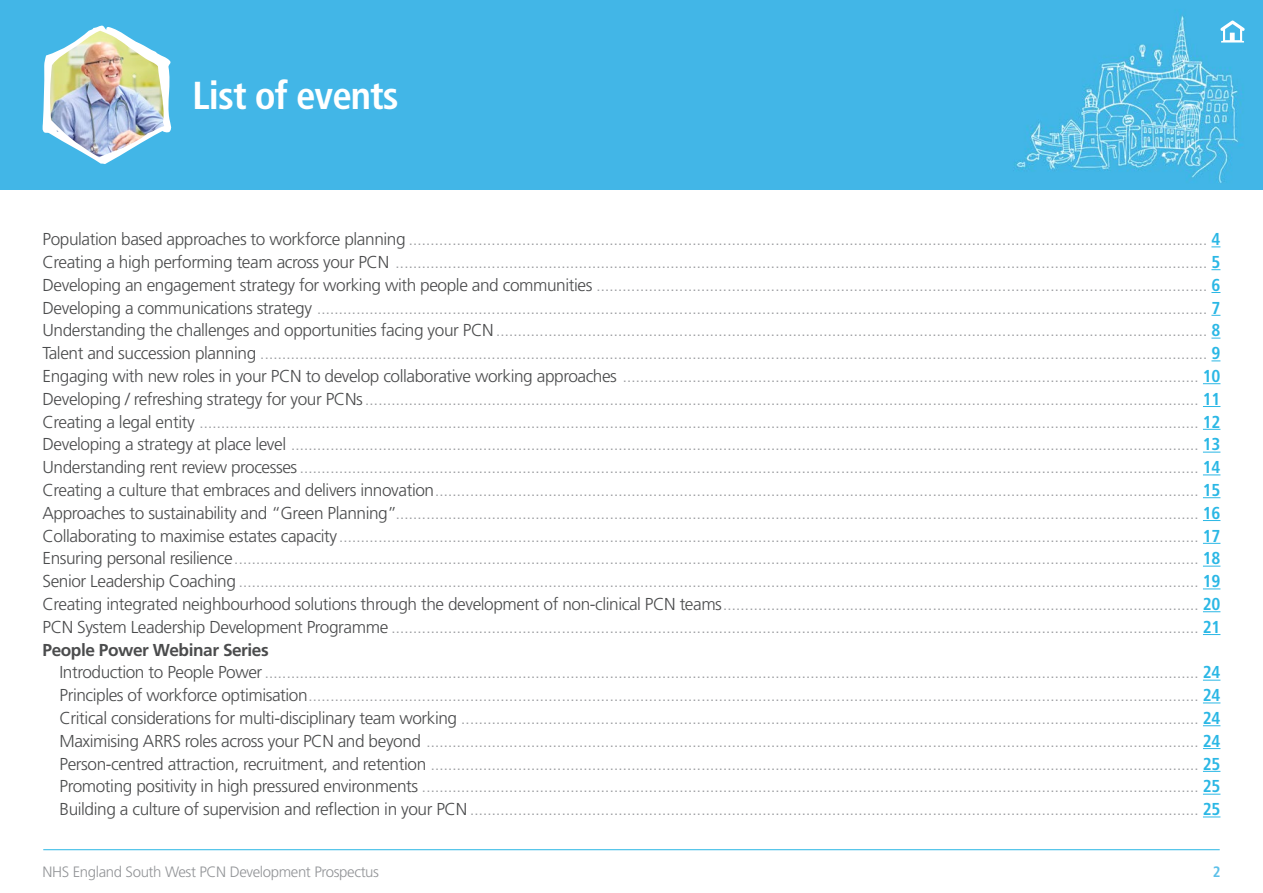
<style>
.page{position:relative;width:1263px;height:893px;background:#fff}
.page>*{position:absolute;margin:0;border:0;box-sizing:border-box;transform-origin:0 0}
.Subject_Headers{font:700 condensed 39px "Frutiger LT Std";letter-spacing:-.025em;color:#fff}
.t1{font:300 17.25px "Frutiger LT Std";letter-spacing:-.025em;color:#9d9fa2}
.t2{font:700 17.25px "Frutiger LT Std";letter-spacing:-.025em;color:#4b4c4d}
.t3{font:300 15px "Frutiger LT Std";letter-spacing:-.025em;color:#939598}
.t4{font:700 condensed 15px "Frutiger LT Std";color:#5cc0e9}
.s1{color:#4b4c4d}
.s2{font-weight:700;font-stretch:condensed;color:#2ab7e5}
</style>
<div class="page">
<hr style="left:43px;top:849px;width:1177px;height:1px;background:#2ab7e5">
<div style="left:0;top:0;width:1263px;height:190px;background:#42b6e7"></div>
<svg style="left:1220px;top:20px;width:25px;height:23px"></svg>
<img style="left:42px;top:26px;width:131px;height:138px">
<svg style="left:1203px;top:383px;width:17px;height:1px"></svg>
<svg style="left:1203px;top:406px;width:17px;height:1px"></svg>
<svg style="left:1203px;top:429px;width:17px;height:1px"></svg>
<svg style="left:1203px;top:452px;width:17px;height:1px"></svg>
<svg style="left:1203px;top:474px;width:17px;height:1px"></svg>
<svg style="left:1203px;top:497px;width:17px;height:1px"></svg>
<svg style="left:1203px;top:520px;width:17px;height:1px"></svg>
<svg style="left:1203px;top:543px;width:17px;height:1px"></svg>
<svg style="left:1203px;top:566px;width:17px;height:1px"></svg>
<svg style="left:1203px;top:588px;width:17px;height:1px"></svg>
<svg style="left:1203px;top:611px;width:17px;height:1px"></svg>
<svg style="left:1203px;top:634px;width:17px;height:1px"></svg>
<svg style="left:1203px;top:680px;width:17px;height:1px"></svg>
<svg style="left:1203px;top:702px;width:17px;height:1px"></svg>
<svg style="left:1203px;top:725px;width:17px;height:1px"></svg>
<svg style="left:1203px;top:748px;width:17px;height:1px"></svg>
<svg style="left:1203px;top:771px;width:17px;height:1px"></svg>
<svg style="left:1203px;top:794px;width:17px;height:1px"></svg>
<svg style="left:1203px;top:816px;width:17px;height:1px"></svg>
<p class="Subject_Headers" style="left:193px;top:73px;width:208px">List of events</p>
<p class="t1" style="left:43px;top:229px;width:1179px"><span class="s1">Population based approaches to workforce planning</span> ....................................................................................................................................................................................... <span class="s2">4</span></p>
<p class="t1" style="left:43px;top:252px;width:1179px"><span class="s1">Creating a high performing team across your PCN</span> .......................................................................................................................................................................................... <span class="s2">5</span></p>
<p class="t1" style="left:43px;top:275px;width:1179px"><span class="s1">Developing an engagement strategy for working with people and communities</span> ............................................................................................................................................ <span class="s2">6</span></p>
<p class="t1" style="left:43px;top:298px;width:1179px"><span class="s1">Developing a communications strategy</span> ............................................................................................................................................................................................................ <span class="s2">7</span></p>
<p class="t1" style="left:43px;top:321px;width:1179px"><span class="s1">Understanding the challenges and opportunities facing your PCN</span>................................................................................................................................................................... <span class="s2">8</span></p>
<p class="t1" style="left:43px;top:343px;width:1179px"><span class="s1">Talent and succession planning</span> ......................................................................................................................................................................................................................... <span class="s2">9</span></p>
<p class="t1" style="left:43px;top:366px;width:1179px"><span class="s1">Engaging with new roles in your PCN to develop collaborative working approaches</span> .................................................................................................................................... <span class="s2">10</span></p>
<p class="t1" style="left:43px;top:389px;width:1179px"><span class="s1">Developing / refreshing strategy for your PCNs</span>............................................................................................................................................................................................... <span class="s2">11</span></p>
<p class="t1" style="left:43px;top:412px;width:1179px"><span class="s1">Creating a legal entity</span> ..................................................................................................................................................................................................................................... <span class="s2">12</span></p>
<p class="t1" style="left:43px;top:435px;width:1179px"><span class="s1">Developing a strategy at place level</span> ................................................................................................................................................................................................................ <span class="s2">13</span></p>
<p class="t1" style="left:43px;top:457px;width:1179px"><span class="s1">Understanding rent review processes</span>.............................................................................................................................................................................................................. <span class="s2">14</span></p>
<p class="t1" style="left:43px;top:480px;width:1179px"><span class="s1">Creating a culture that embraces and delivers innovation</span>............................................................................................................................................................................... <span class="s2">15</span></p>
<p class="t1" style="left:43px;top:503px;width:1179px"><span class="s1">Approaches to sustainability and “Green Planning”</span>........................................................................................................................................................................................ <span class="s2">16</span></p>
<p class="t1" style="left:43px;top:526px;width:1179px"><span class="s1">Collaborating to maximise estates capacity</span>..................................................................................................................................................................................................... <span class="s2">17</span></p>
<p class="t1" style="left:43px;top:549px;width:1179px"><span class="s1">Ensuring personal resilience</span>............................................................................................................................................................................................................................. <span class="s2">18</span></p>
<p class="t1" style="left:43px;top:571px;width:1179px"><span class="s1">Senior Leadership Coaching</span> ............................................................................................................................................................................................................................ <span class="s2">19</span></p>
<p class="t1" style="left:43px;top:594px;width:1179px"><span class="s1">Creating integrated neighbourhood solutions through the development of non-clinical PCN teams</span>............................................................................................................. <span class="s2">20</span></p>
<p class="t1" style="left:43px;top:617px;width:1179px"><span class="s1">PCN System Leadership Development Programme</span> ......................................................................................................................................................................................... <span class="s2">21</span></p>
<p class="t2" style="left:43px;top:639px;width:228px">People Power Webinar Series</p>
<p class="t1" style="left:60px;top:663px;width:1162px"><span class="s1">Introduction to People Power</span>...................................................................................................................................................................................................................... <span class="s2">24</span></p>
<p class="t1" style="left:60px;top:685px;width:1162px"><span class="s1">Principles of workforce optimisation</span>............................................................................................................................................................................................................ <span class="s2">24</span></p>
<p class="t1" style="left:60px;top:708px;width:1162px"><span class="s1">Critical considerations for multi-disciplinary team working</span> ......................................................................................................................................................................... <span class="s2">24</span></p>
<p class="t1" style="left:60px;top:731px;width:1162px"><span class="s1">Maximising ARRS roles across your PCN and beyond</span> ................................................................................................................................................................................. <span class="s2">24</span></p>
<p class="t1" style="left:60px;top:754px;width:1162px"><span class="s1">Person-centred attraction, recruitment, and retention</span> ................................................................................................................................................................................ <span class="s2">25</span></p>
<p class="t1" style="left:60px;top:777px;width:1162px"><span class="s1">Promoting positivity in high pressured environments</span> .................................................................................................................................................................................. <span class="s2">25</span></p>
<p class="t1" style="left:60px;top:799px;width:1162px"><span class="s1">Building a culture of supervision and reflection in your PCN</span> ....................................................................................................................................................................... <span class="s2">25</span></p>
<p class="t3" style="left:43px;top:864px;width:338px">NHS England South West PCN Development Prospectus</p>
<p class="t4" style="left:1213px;top:863px;width:9px">2</p>
</div>
